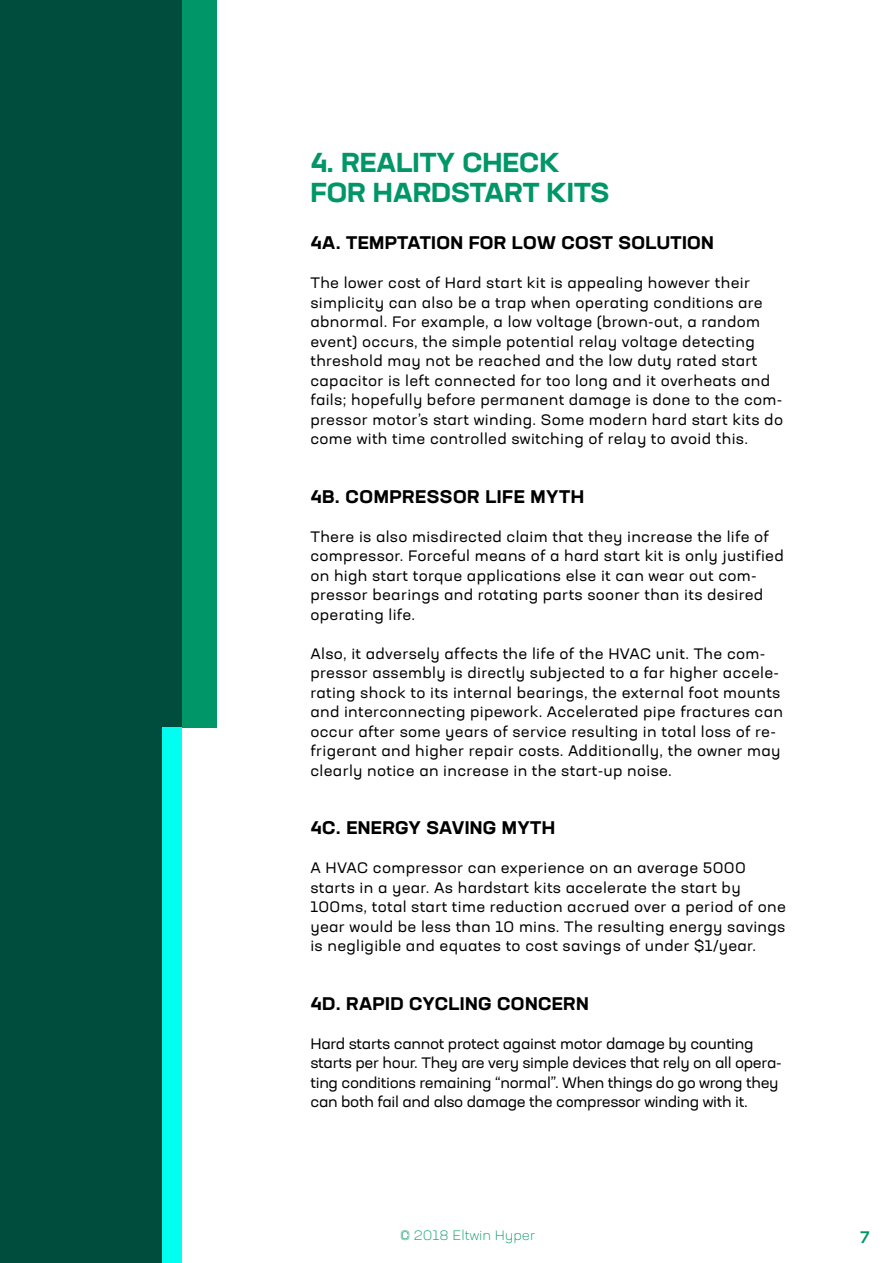
<style>
.page{position:relative;width:893px;height:1263px;background:#fff}
.page>*{position:absolute;margin:0;border:0;box-sizing:border-box;transform-origin:0 0}
.t1{font:700 expanded 27px/30px "Neusa Next Std";color:#009667}
.t2{font:700 expanded 18px "Neusa Next Std";letter-spacing:.02em;color:#000}
.t3{font:500 expanded 16.5px "Neusa Next Std";color:#009667}
.t4{font:expanded 15px/19.5px "Neusa Next Std";letter-spacing:.02em;color:#000}
.t5{font:expanded 15px/19.5px "Neusa Next Std";letter-spacing:-.02em;color:#000}
.t6{font:300 expanded 13.5px "Neusa Next Std";color:#009667}
</style>
<div class="page">
<div style="left:0;top:0;width:213px;height:727px;background:#004d3d"></div>
<div style="left:0;top:580px;width:162px;height:683px;background:#004d3d"></div>
<div style="left:182px;top:0;width:34px;height:727px;background:#009667"></div>
<div style="left:162px;top:727px;width:20px;height:536px;background:#00fff1"></div>
<h1 class="t1" style="left:310px;top:147px;width:300px">4. REALITY CHECK<br>FOR HARDSTART KITS</h1>
<p class="t2" style="left:310px;top:231px;width:405px">4A. TEMPTATION FOR LOW COST SOLUTION</p>
<p class="t4" style="left:310px;top:273px;width:474px">The lower cost of Hard start kit is appealing however their simplicity can also be a trap when operating conditions are abnormal. For example, a low voltage (brown-out, a random event) occurs, the simple potential relay voltage detecting threshold may not be reached and the low duty rated start capacitor is left connected for too long and it overheats and fails; hopefully before permanent damage is done to the com&shy;pressor motor’s start winding. Some modern hard start kits do come with time controlled switching of relay to avoid this.</p>
<p class="t2" style="left:310px;top:484px;width:275px">4B. COMPRESSOR LIFE MYTH</p>
<p class="t4" style="left:310px;top:526px;width:475px">There is also misdirected claim that they increase the life of compressor. Forceful means of a hard start kit is only justified on high start torque applications else it can wear out com&shy;pressor bearings and rotating parts sooner than its desired operating life.</p>
<p class="t4" style="left:310px;top:643px;width:474px">Also, it adversely affects the life of the HVAC unit. The com&shy;pressor assembly is directly subjected to a far higher accele&shy;rating shock to its internal bearings, the external foot mounts and interconnecting pipework. Accelerated pipe fractures can occur after some years of service resulting in total loss of re&shy;frigerant and higher repair costs. Additionally, the owner may clearly notice an increase in the start-up noise.</p>
<p class="t2" style="left:310px;top:816px;width:246px">4C. ENERGY SAVING MYTH</p>
<p class="t4" style="left:310px;top:858px;width:477px">A HVAC compressor can experience on an average 5000 starts in a year. As hardstart kits accelerate the start by 100ms, total start time reduction accrued over a period of one year would be less than 10 mins. The resulting energy savings is negligible and equates to cost savings of under $1/year.</p>
<p class="t2" style="left:310px;top:991px;width:280px">4D. RAPID CYCLING CONCERN</p>
<p class="t5" style="left:310px;top:1033px;width:473px">Hard starts cannot protect against motor damage by counting starts per hour. They are very simple devices that rely on all opera&shy;ting conditions remaining “normal”. When things do go wrong they can both fail and also damage the compressor winding with it.</p>
<p class="t6" style="left:400px;top:1227px;width:137px">© 2018 Eltwin Hyper</p>
<p class="t3" style="left:860px;top:1226px;width:11px">7</p>
</div>
